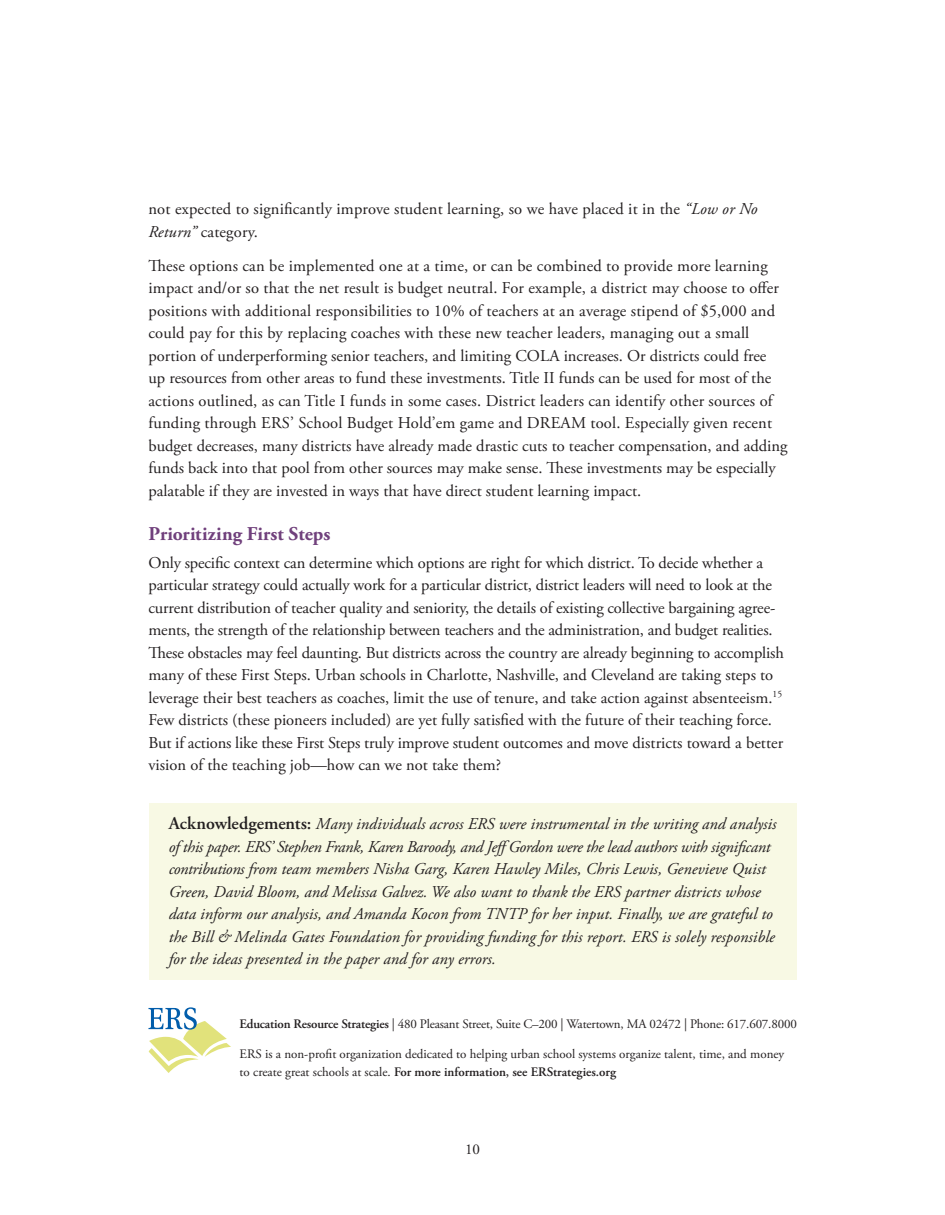
<style>
.page{position:relative;width:945px;height:1215px;background:#fff}
.page>*{position:absolute;margin:0;border:0;box-sizing:border-box;transform-origin:0 0}
.A-head{font:700 19.5px "Adobe Garamond Pro";letter-spacing:.005em;color:#70407c}
.Body_Copy{font:16.5px/22.5px "Adobe Garamond Pro";color:#231f20}
.A-head-2{font:italic 16.5px/22.5px "Adobe Garamond Pro";letter-spacing:.005em;color:#231f20}
.t1{font:15px "Adobe Garamond Pro";color:#231f20}
.Body_Copy-2{font:12.9px/18px "Adobe Garamond Pro";color:#231f20}
.s1{font-style:italic}
.s2{font-weight:600;font-style:normal;font-size:18px}
.s3{font-weight:600}
</style>
<div class="page">
<div style="left:149px;top:804px;width:648px;height:176px;background:#f8f9e4"></div>
<svg style="left:148px;top:1007px;width:83px;height:66px"></svg>
<p class="Body_Copy" style="left:148px;top:199px;width:611px">not expected to significantly improve student learning, so we have placed it in the <span class="s1">“Low or No<br>Return”</span> category.</p>
<p class="Body_Copy" style="left:148px;top:255px;width:640px">These options can be implemented one at a time, or can be combined to provide more learning impact and/or so that the net result is budget neutral. For example, a district may choose to offer positions with additional responsibilities to 10% of teachers at an average stipend of $5,000 and could pay for this by replacing coaches with these new teacher leaders, managing out a small portion of underperforming senior teachers, and limiting COLA increases. Or districts could free up resources from other areas to fund these investments. Title II funds can be used for most of the actions outlined, as can Title I funds in some cases. District leaders can identify other sources of funding through ERS’ School Budget Hold’em game and DREAM tool. Especially given recent budget decreases, many districts have already made drastic cuts to teacher compensation, and adding funds back into that pool from other sources may make sense. These investments may be especially palatable if they are invested in ways that have direct student learning impact.</p>
<p class="A-head" style="left:148px;top:522px;width:184px">Prioritizing First Steps</p>
<p class="Body_Copy" style="left:148px;top:552px;width:637px">Only specific context can determine which options are right for which district. To decide whether a particular strategy could actually work for a particular district, district leaders will need to look at the current distribution of teacher quality and seniority, the details of existing collective bargaining agree&shy;ments, the strength of the relationship between teachers and the administration, and budget realities.<br>These obstacles may feel daunting. But districts across the country are already beginning to accomplish many of these First Steps. Urban schools in Charlotte, Nashville, and Cleveland are taking steps to leverage their best teachers as coaches, limit the use of tenure, and take action against absenteeism.<sup>15<br></sup>Few districts (these pioneers included) are yet fully satisfied with the future of their teaching force.<br>But if actions like these First Steps truly improve student outcomes and move districts toward a better vision of the teaching job—how can we not take them?</p>
<p class="A-head-2" style="left:169px;top:813px;width:609px"><span class="s2">Acknowledgements:</span> Many individuals across ERS were instrumental in the writing and analysis of this paper. ERS’ Stephen Frank, Karen Baroody, and JeffGordon were the lead authors with significant contributions from team members Nisha Garg, Karen Hawley Miles, Chris Lewis, Genevieve Quist Green, David Bloom, and Melissa Galvez. We also want to thank the ERS partner districts whose data inform our analysis, and Amanda Kocon from TNTP for her input. Finally, we are grateful to the Bill &amp; Melinda Gates Foundation for providing funding for this report. ERS is solely responsible for the ideas presented in the paper and for any errors.</p>
<p class="Body_Copy-2" style="left:240px;top:1016px;width:559px"><span class="s3">Education Resource Strategies</span> | 480 Pleasant Street, Suite C–200 | Watertown, MA 02472 | Phone: 617.607.8000</p>
<p class="Body_Copy-2" style="left:240px;top:1045px;width:546px">ERS is a non-profit organization dedicated to helping urban school systems organize talent, time, and money to create great schools at scale. <span class="s3">For more information, see ERStrategies.org</span></p>
<p class="t1" style="left:465px;top:1140px;width:16px">10</p>
</div>
